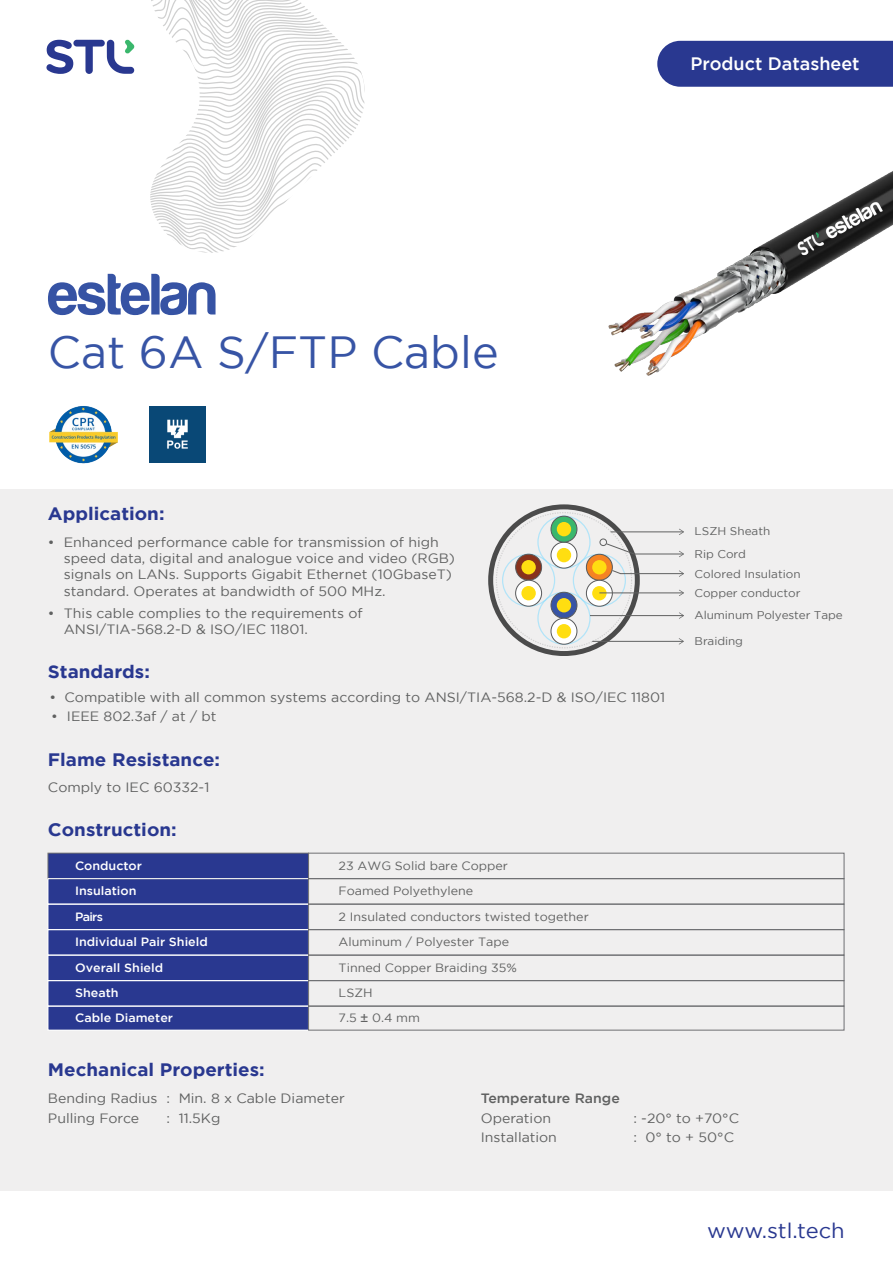
<style>
.page{position:relative;width:893px;height:1263px;background:#fff}
.page>*{position:absolute;margin:0;border:0;box-sizing:border-box;transform-origin:0 0}
.t1{font:45px "Gotham";color:#3754a5}
.t2{font:21px "Gotham";letter-spacing:-.01em;color:#293890;scale:1.04 1}
.t3{font:700 18px "Gotham";color:#293890;scale:1.04 1}
.t4{font:500 18px "Gotham";color:#fff}
.t5{font:13.5px/16.2px "Gotham";color:#606161;scale:1.04 1}
.t6{font:500 13.5px "Gotham";color:#606161;scale:1.04 1}
.t7{font:12px/25.5px "Gotham";color:#606161;scale:1.04 1}
.t8{font:500 12px/25.5px "Gotham";color:#fff;scale:1.04 1}
.t9{font:11.25px/22.5px "Gotham";letter-spacing:-.01em;color:#606161;scale:1.04 1}
.s1{font-family:"Arial";font-size:13.5px}
</style>
<div class="page">
<div style="left:0;top:489px;width:893px;height:701px;background:#f0efef"></div>
<div style="left:600px;top:539px;width:7px;height:7px;border:1px solid #606161;border-radius:50%"></div>
<div style="left:537px;top:515px;width:54px;height:54px;border:1px solid #8df;border-radius:50%"></div>
<div style="left:573px;top:554px;width:53px;height:53px;border:1px solid #8df;border-radius:50%"></div>
<div style="left:502px;top:554px;width:53px;height:53px;border:1px solid #8df;border-radius:50%"></div>
<div style="left:537px;top:592px;width:54px;height:53px;border:1px solid #8df;border-radius:50%"></div>
<div style="left:489px;top:505px;width:150px;height:151px;border:5px solid #222;border-radius:50%"></div>
<svg style="left:551px;top:542px;width:26px;height:26px"></svg>
<div style="left:551px;top:542px;width:26px;height:26px;border:1px solid #58595b;border-radius:50%"></div>
<svg style="left:516px;top:554px;width:26px;height:26px"></svg>
<div style="left:515px;top:554px;width:27px;height:26px;border:1px solid #58595b;border-radius:50%"></div>
<svg style="left:586px;top:554px;width:26px;height:26px"></svg>
<div style="left:586px;top:554px;width:26px;height:26px;border:1px solid #58595b;border-radius:50%"></div>
<svg style="left:586px;top:580px;width:26px;height:26px"></svg>
<div style="left:586px;top:580px;width:26px;height:26px;border:1px solid #58595b;border-radius:50%"></div>
<div style="left:592px;top:560px;width:15px;height:14px;background:#ffde11;border-radius:50%"></div>
<div style="left:592px;top:586px;width:15px;height:14px;background:#ffde11;border-radius:50%"></div>
<svg style="left:551px;top:516px;width:26px;height:26px"></svg>
<div style="left:551px;top:516px;width:26px;height:26px;border:1px solid #58595b;border-radius:50%"></div>
<div style="left:557px;top:522px;width:14px;height:14px;background:#ffde11;border-radius:50%"></div>
<div style="left:557px;top:548px;width:14px;height:14px;background:#ffde11;border-radius:50%"></div>
<svg style="left:516px;top:580px;width:26px;height:26px"></svg>
<div style="left:515px;top:580px;width:27px;height:26px;border:1px solid #58595b;border-radius:50%"></div>
<svg style="left:551px;top:592px;width:26px;height:26px"></svg>
<div style="left:551px;top:592px;width:26px;height:26px;border:1px solid #58595b;border-radius:50%"></div>
<div style="left:521px;top:560px;width:15px;height:14px;background:#ffde11;border-radius:50%"></div>
<svg style="left:551px;top:618px;width:26px;height:26px"></svg>
<div style="left:551px;top:618px;width:26px;height:26px;border:1px solid #58595b;border-radius:50%"></div>
<div style="left:521px;top:586px;width:15px;height:14px;background:#ffde11;border-radius:50%"></div>
<div style="left:557px;top:598px;width:14px;height:14px;background:#ffde11;border-radius:50%"></div>
<div style="left:557px;top:624px;width:14px;height:14px;background:#ffde11;border-radius:50%"></div>
<hr style="left:611px;top:532px;width:72px;height:1px;background:#606161">
<svg style="left:679px;top:529px;width:5px;height:6px"></svg>
<svg style="left:606px;top:543px;width:78px;height:14px"></svg>
<hr style="left:599px;top:593px;width:84px;height:1px;background:#606161">
<svg style="left:679px;top:590px;width:5px;height:6px"></svg>
<hr style="left:592px;top:641px;width:91px;height:1px;background:#606161">
<svg style="left:679px;top:638px;width:5px;height:6px"></svg>
<hr style="left:590px;top:615px;width:93px;height:1px;background:#606161">
<svg style="left:679px;top:612px;width:5px;height:7px"></svg>
<svg style="left:612px;top:570px;width:72px;height:7px"></svg>
<div style="left:48px;top:853px;width:260px;height:177px;background:#293890"></div>
<div style="left:48px;top:853px;width:261px;height:26px;border:1px solid #6e6f72"></div>
<div style="left:48px;top:878px;width:261px;height:26px;border:1px solid #fff"></div>
<div style="left:48px;top:904px;width:261px;height:26px;border:1px solid #fff"></div>
<div style="left:48px;top:929px;width:261px;height:26px;border:1px solid #fff"></div>
<div style="left:48px;top:955px;width:261px;height:26px;border:1px solid #fff"></div>
<div style="left:48px;top:980px;width:261px;height:26px;border:1px solid #fff"></div>
<div style="left:48px;top:1006px;width:261px;height:24px;border:1px solid #fff"></div>
<div style="left:308px;top:853px;width:536px;height:26px;border:1px solid #6e6f72"></div>
<div style="left:308px;top:878px;width:536px;height:26px;border:1px solid #6e6f72"></div>
<div style="left:308px;top:904px;width:536px;height:26px;border:1px solid #6e6f72"></div>
<div style="left:308px;top:929px;width:536px;height:26px;border:1px solid #6e6f72"></div>
<div style="left:308px;top:955px;width:536px;height:26px;border:1px solid #6e6f72"></div>
<div style="left:308px;top:980px;width:536px;height:26px;border:1px solid #6e6f72"></div>
<div style="left:308px;top:1006px;width:536px;height:24px;border:1px solid #6e6f72"></div>
<div style="left:657px;top:41px;width:236px;height:46px;background:#293890"></div>
<svg style="left:150px;top:0;width:215px;height:253px"></svg>
<svg style="left:46px;top:40px;width:88px;height:34px"></svg>
<img style="left:149px;top:406px;width:57px;height:57px">
<img style="left:608px;top:171px;width:285px;height:205px">
<img style="left:50px;top:406px;width:67px;height:58px">
<svg style="left:48px;top:274px;width:168px;height:41px"></svg>
<h3 class="t4" style="left:691px;top:53px;width:171px">Product Datasheet</h3>
<h1 class="t1" style="left:48px;top:327px;width:452px">Cat 6A S/FTP Cable</h1>
<h3 class="t3" style="left:48px;top:503px;width:114px">Application:</h3>
<p class="t5" style="left:64px;top:534px;width:378px;text-indent:-16px">• Enhanced performance cable for transmission of high speed data, digital and analogue voice and video (RGB) signals on LANs. Supports Gigabit Ethernet (10GbaseT) standard. Operates at bandwidth of 500 MHz.</p>
<p class="t5" style="left:64px;top:605px;width:289px;text-indent:-16px">• This cable complies to the requirements of<br>ANSI/TIA-568.2-D &amp; ISO/IEC 11801.</p>
<h3 class="t3" style="left:48px;top:662px;width:100px">Standards:</h3>
<p class="t5" style="left:50px;top:689px;width:594px">• Compatible with all common systems according to ANSI/TIA-568.2-D &amp; ISO/IEC 11801</p>
<p class="t5" style="left:51px;top:708px;width:161px">• IEEE 802.3af / at / bt</p>
<h3 class="t3" style="left:48px;top:749px;width:167px">Flame Resistance:</h3>
<p class="t5" style="left:48px;top:779px;width:157px">Comply to IEC 60332-1</p>
<h3 class="t3" style="left:48px;top:819px;width:125px">Construction:</h3>
<p class="t8" style="left:75px;top:853px;width:129px">Conductor<br>Insulation<br>Pairs<br>Individual Pair Shield</p>
<p class="t7" style="left:339px;top:853px;width:242px">23 AWG Solid bare Copper<br>Foamed Polyethylene<br>2 Insulated conductors twisted together<br>Aluminum / Polyester Tape<br>Tinned Copper Braiding 35%<br>LSZH</p>
<p class="t8" style="left:75px;top:955px;width:96px">Overall Shield<br>Sheath<br>Cable Diameter</p>
<p class="t7" style="left:339px;top:1005px;width:80px">7.5 <span class="s1">±</span> 0.4 mm</p>
<p class="t9" style="left:695px;top:520px;width:74px">LSZH Sheath<br>Rip Cord</p>
<p class="t9" style="left:695px;top:564px;width:103px;line-height:18.9px">Colored Insulation<br>Copper conductor</p>
<p class="t9" style="left:695px;top:604px;width:144px">Aluminum Polyester Tape</p>
<p class="t9" style="left:695px;top:630px;width:48px">Braiding</p>
<h3 class="t3" style="left:48px;top:1059px;width:210px">Mechanical Properties:</h3>
<p class="t5" style="left:48px;top:1089px;width:287px;line-height:19.2px">Bending Radius : Min. 8 x Cable Diameter<br>Pulling Force</p>
<p class="t5" style="left:167px;top:1109px;width:53px">: 11.5Kg</p>
<p class="t6" style="left:481px;top:1091px;width:135px">Temperature Range</p>
<p class="t5" style="left:481px;top:1109px;width:69px">Operation</p>
<p class="t5" style="left:633px;top:1109px;width:103px">: -20° to +70°C</p>
<p class="t5" style="left:481px;top:1129px;width:75px">Installation</p>
<p class="t5" style="left:633px;top:1129px;width:98px">: 0° to + 50°C</p>
<h2 class="t2" style="left:707px;top:1219px;width:134px">www.stl.tech</h2>
</div>
